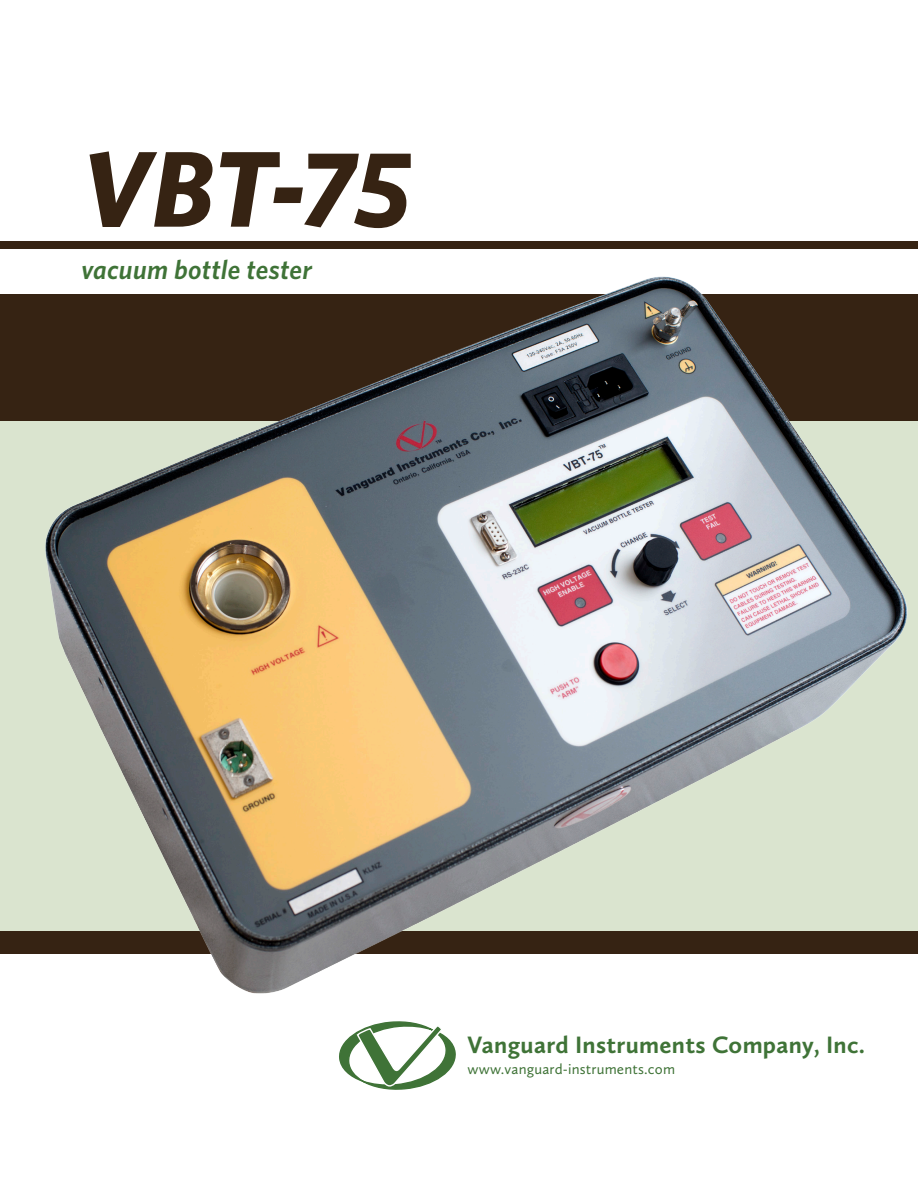
<style>
.page{position:relative;width:918px;height:1188px;background:#fff}
.page>*{position:absolute;margin:0;border:0;box-sizing:border-box;transform-origin:0 0}
.Product_Heading{font:italic 700 108px "Whitney";color:#362313}
.Product_Sub-Heading{font:italic 600 27px "Whitney";letter-spacing:.01em;color:#3f7337}
.Product_Sub-Heading-2{font:700 24.6px "Calluna Sans";letter-spacing:.01em;color:#3f7337}
.Product_Sub-Heading-3{font:15px "Calluna Sans";letter-spacing:.01em;color:#3f7337}
</style>
<div class="page">
<div style="left:1px;top:242px;width:917px;height:7px;background:#362313"></div>
<div style="left:1px;top:294px;width:917px;height:128px;background:#362313"></div>
<div style="left:1px;top:932px;width:917px;height:22px;background:#362313"></div>
<svg style="left:339px;top:1021px;width:117px;height:69px"></svg>
<div style="left:1px;top:422px;width:917px;height:510px;background:#dae4cf"></div>
<img style="left:32px;top:276px;width:886px;height:718px">
<p class="Product_Heading" style="left:81px;top:125px;width:332px">VBT-75</p>
<p class="Product_Sub-Heading" style="left:81px;top:253px;width:232px">vacuum bottle tester</p>
<p class="Product_Sub-Heading-2" style="left:467px;top:1030px;width:399px">Vanguard Instruments Company, Inc.</p>
<p class="Product_Sub-Heading-3" style="left:467px;top:1060px;width:209px">www.vanguard-instruments.com</p>
</div>
